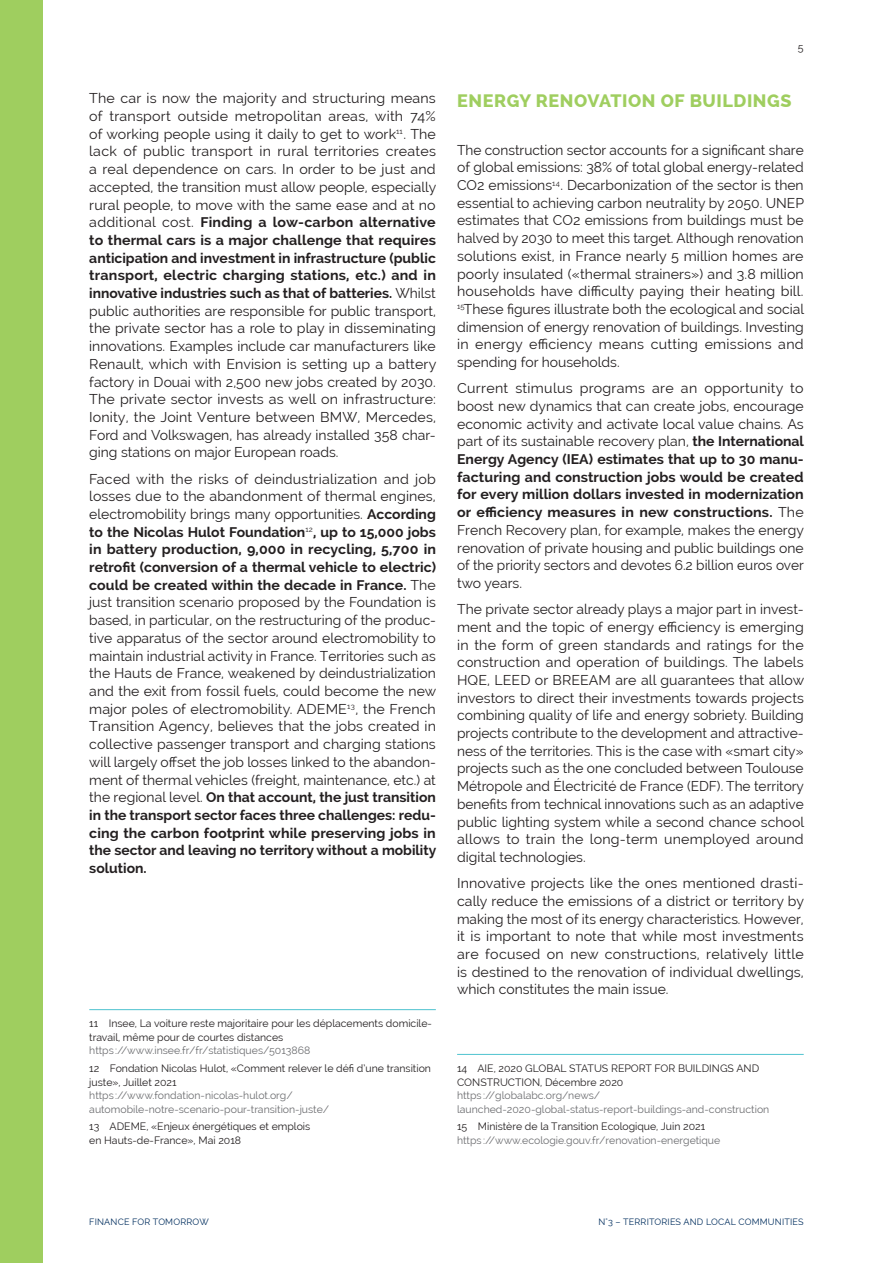
<style>
.page{position:relative;width:893px;height:1263px;background:#fff}
.page>*{position:absolute;margin:0;border:0;box-sizing:border-box;transform-origin:0 0}
.T2_vert{font:800 18px "Raleway";letter-spacing:.03em;color:#9fce5f}
.texte_lecture{font:13.95px/17.7px "Raleway";color:#231f20;text-align:justify}
.renvois{font:10.5px/13.5px "Raleway";color:#6c6d70}
.renvois-2{font:10.5px/13.5px "Raleway";color:#231f20}
.t1{font:9px "Raleway";letter-spacing:.02em;color:#002e5e}
.s1{font-weight:700}
.s2{color:#6c6d70}
.s3{color:#231f20}
</style>
<div class="page">
<div style="left:0;top:0;width:43px;height:1263px;background:#9fce5f"></div>
<hr style="left:89px;top:1009px;width:347px;height:1px;background:#4ec3cf">
<hr style="left:457px;top:1054px;width:347px;height:1px;background:#4ec3cf">
<p class="texte_lecture" style="left:89px;top:90px;width:349px">The car is now the majority and structuring means of transport outside metropolitan areas, with 74% of working people using it daily to get to work<sup>11</sup>. The lack of public transport in rural territories creates a real dependence on cars. In order to be just and accepted, the transition must allow people, especially rural people, to move with the same ease and at no additional cost. <span class="s1">Finding a low-carbon alternative to thermal cars is a major challenge that requires anticipation and investment in infrastructure (public transport, electric charging stations, etc.) and in innovative industries such as that of batteries.</span> Whilst public authorities are responsible for public transport, the private sector has a role to play in disseminating innovations. Examples include car manufacturers like Renault, which with Envision is setting up a battery factory in Douai with 2,500 new jobs created by 2030.<br>The private sector invests as well on infrastructure:<br>Ionity, the Joint Venture between BMW, Mercedes, Ford and Volkswagen, has already installed 358 char&shy;ging stations on major European roads.</p>
<p class="texte_lecture" style="left:89px;top:470px;width:348px">Faced with the risks of deindustrialization and job losses due to the abandonment of thermal engines, electromobility brings many opportunities. <span class="s1">According to the Nicolas Hulot Foundation</span><sup>12</sup><span class="s1">, up to 15,000 jobs in battery production, 9,000 in recycling, 5,700 in retrofit (conversion of a thermal vehicle to electric) could be created within the decade in France.</span> The just transition scenario proposed by the Foundation is based, in particular, on the restructuring of the produc&shy;tive apparatus of the sector around electromobility to maintain industrial activity in France. Territories such as the Hauts de France, weakened by deindustrialization and the exit from fossil fuels, could become the new major poles of electromobility. ADEME<sup>13</sup>, the French Transition Agency, believes that the jobs created in collective passenger transport and charging stations will largely offset the job losses linked to the abandon&shy;ment of thermal vehicles (freight, maintenance, etc.) at the regional level. <span class="s1">On that account, the just transition in the transport sector faces three challenges: redu&shy;cing the carbon footprint while preserving jobs in the sector and leaving no territory without a mobility solution.</span></p>
<p class="renvois-2" style="left:89px;top:1017px;width:344px">11 Insee, La voiture reste majoritaire pour les déplacements domicile&shy;travail, même pour de courtes distances<br><span class="s2">https ://www.insee.fr/fr/statistiques/5013868</span></p>
<p class="renvois" style="left:89px;top:1062px;width:343px"><span class="s3">12 Fondation Nicolas Hulot, «Comment relever le défi d’une transition juste», Juillet 2021<br></span>https ://www.fondation-nicolas-hulot.org/ automobile-notre-scenario-pour-transition-juste/</p>
<p class="renvois-2" style="left:89px;top:1120px;width:223px">13 ADEME, «Enjeux énergétiques et emplois en Hauts-de-France», Mai 2018</p>
<p class="renvois-2" style="left:798px;top:40px;width:7px">5</p>
<p class="T2_vert" style="left:457px;top:91px;width:336px">ENERGY RENOVATION OF BUILDINGS</p>
<p class="texte_lecture" style="left:457px;top:141px;width:348px">The construction sector accounts for a significant share of global emissions: 38% of total global energy-related CO2 emissions<sup>14</sup>. Decarbonization of the sector is then essential to achieving carbon neutrality by 2050. UNEP estimates that CO2 emissions from buildings must be halved by 2030 to meet this target. Although renovation solutions exist, in France nearly 5 million homes are poorly insulated («thermal strainers») and 3.8 million households have difficulty paying their heating bill.<br><sup>15</sup>These figures illustrate both the ecological and social dimension of energy renovation of buildings. Investing in energy efficiency means cutting emissions and spending for households.</p>
<p class="texte_lecture" style="left:457px;top:379px;width:348px">Current stimulus programs are an opportunity to boost new dynamics that can create jobs, encourage economic activity and activate local value chains. As part of its sustainable recovery plan, <span class="s1">the International Energy Agency (IEA) estimates that up to 30 manu&shy;facturing and construction jobs would be created for every million dollars invested in modernization or efficiency measures in new constructions.</span> The French Recovery plan, for example, makes the energy renovation of private housing and public buildings one of the priority sectors and devotes 6.2 billion euros over two years.</p>
<p class="texte_lecture" style="left:457px;top:600px;width:349px">The private sector already plays a major part in invest&shy;ment and the topic of energy efficiency is emerging in the form of green standards and ratings for the construction and operation of buildings. The labels HQE, LEED or BREEAM are all guarantees that allow investors to direct their investments towards projects combining quality of life and energy sobriety. Building projects contribute to the development and attractive&shy;ness of the territories. This is the case with «smart city» projects such as the one concluded between Toulouse Métropole and Électricité de France (EDF). The territory benefits from technical innovations such as an adaptive public lighting system while a second chance school allows to train the long-term unemployed around digital technologies.</p>
<p class="texte_lecture" style="left:457px;top:874px;width:348px">Innovative projects like the ones mentioned drasti&shy;cally reduce the emissions of a district or territory by making the most of its energy characteristics. However, it is important to note that while most investments are focused on new constructions, relatively little is destined to the renovation of individual dwellings, which constitutes the main issue.</p>
<p class="renvois" style="left:457px;top:1062px;width:314px"><span class="s3">14 AIE, 2020 GLOBAL STATUS REPORT FOR BUILDINGS AND CONSTRUCTION, Décembre 2020<br></span>https ://globalabc.org/news/ launched-2020-global-status-report-buildings-and-construction</p>
<p class="renvois" style="left:457px;top:1120px;width:265px"><span class="s3">15 Ministère de la Transition Ecologique, Juin 2021 </span>https ://www.ecologie.gouv.fr/renovation-energetique</p>
<p class="t1" style="left:89px;top:1216px;width:121px">FINANCE FOR TOMORROW</p>
<p class="t1" style="left:598px;top:1216px;width:207px">N°3 – TERRITORIES AND LOCAL COMMUNITIES</p>
</div>
